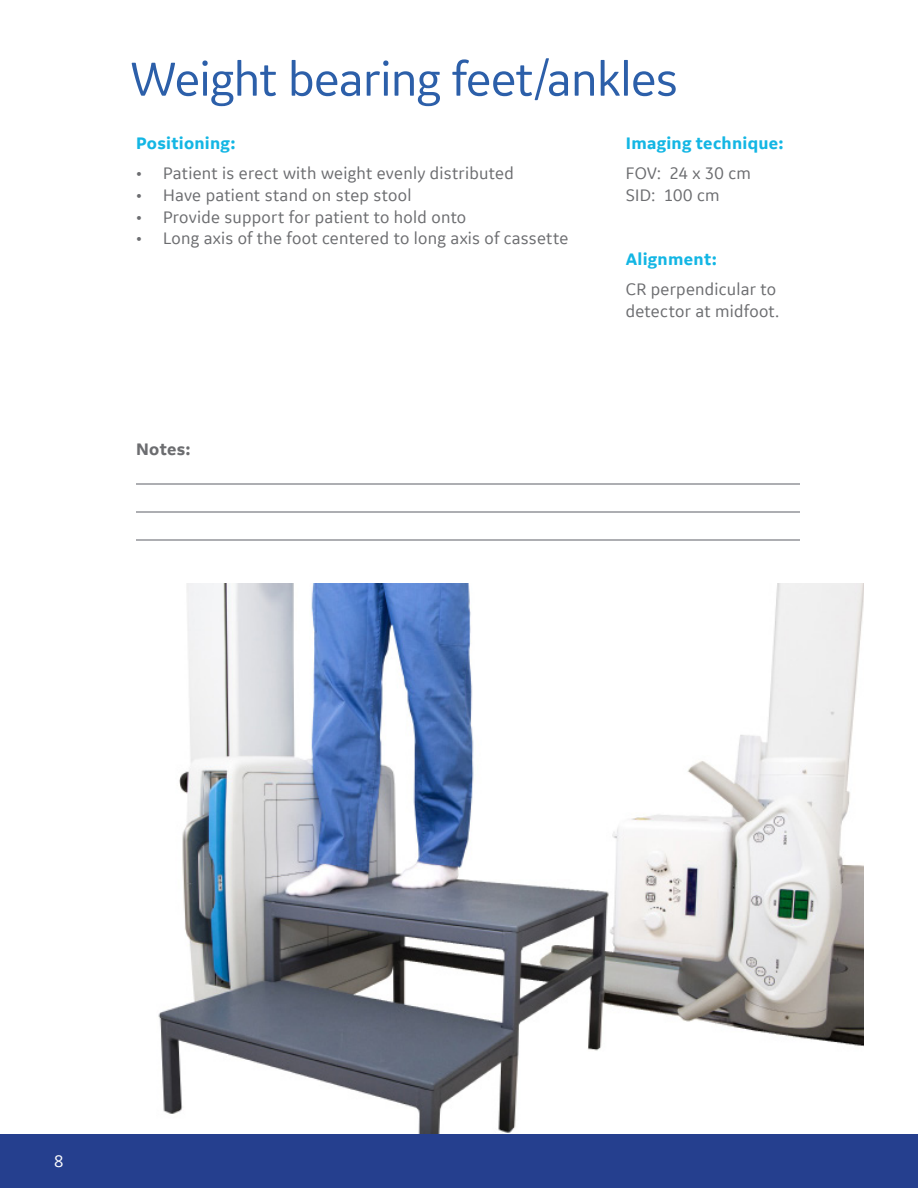
<style>
.page{position:relative;width:918px;height:1188px;background:#fff}
.page>*{position:absolute;margin:0;border:0;box-sizing:border-box;transform-origin:0 0}
.t1{font:51px "GE Inspira Sans";letter-spacing:-.015em;color:#2c5fa9}
.t2{font:18px/21.6px "GE Inspira Sans";letter-spacing:.015em;color:#6c6d70}
.t3{font:700 18px "GE Inspira Sans";letter-spacing:.015em;color:#13b6e4}
.t4{font:700 18px "GE Inspira Sans";letter-spacing:.02em;color:#6c6d70}
.t5{font:18px "GE Inspira Sans";color:#fff}
</style>
<div class="page">
<div style="left:0;top:1134px;width:918px;height:54px;background:#253f8e"></div>
<img style="left:158px;top:583px;width:706px;height:551px">
<hr style="left:136px;top:539px;width:663px;height:1px;background:#adaeb2">
<hr style="left:136px;top:512px;width:663px;height:1px;background:#adaeb2">
<hr style="left:136px;top:484px;width:663px;height:1px;background:#adaeb2">
<p class="t1" style="left:130px;top:48px;width:549px">Weight bearing feet/ankles</p>
<p class="t3" style="left:136px;top:132px;width:101px">Positioning:</p>
<p class="t3" style="left:626px;top:132px;width:159px">Imaging technique:</p>
<p class="t2" style="left:136px;top:162px;width:379px">• Patient is erect with weight evenly distributed</p>
<p class="t2" style="left:136px;top:184px;width:277px">• Have patient stand on step stool</p>
<p class="t2" style="left:136px;top:206px;width:332px">• Provide support for patient to hold onto</p>
<p class="t2" style="left:136px;top:227px;width:434px">• Long axis of the foot centered to long axis of cassette</p>
<p class="t4" style="left:136px;top:438px;width:56px">Notes:</p>
<p class="t2" style="left:626px;top:162px;width:127px">FOV: 24 x 30 cm</p>
<p class="t2" style="left:626px;top:184px;width:95px">SID: 100 cm</p>
<p class="t3" style="left:626px;top:248px;width:93px">Alignment:</p>
<p class="t2" style="left:626px;top:278px;width:155px">CR perpendicular to detector at midfoot.</p>
<p class="t5" style="left:54px;top:1150px;width:11px">8</p>
</div>
